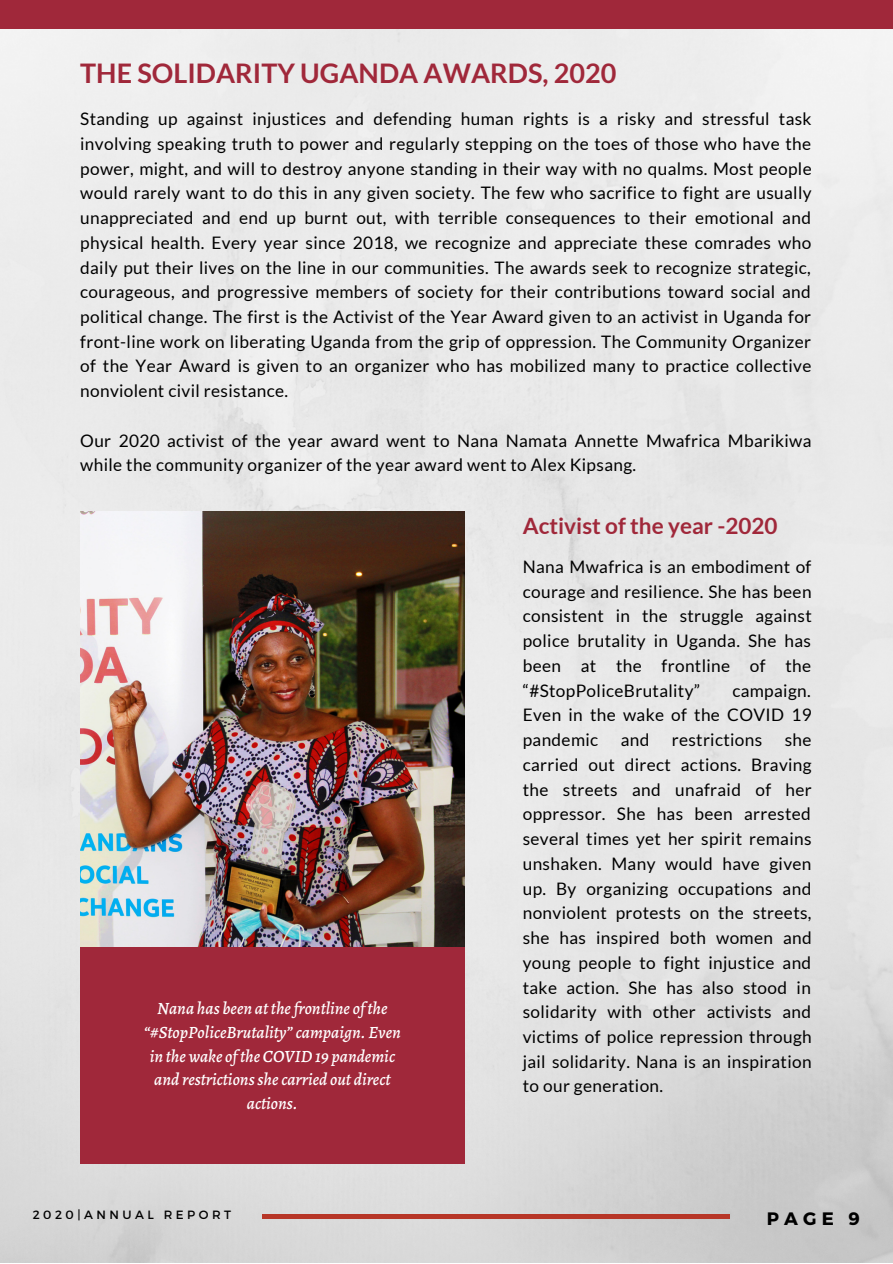
<style>
.page{position:relative;width:893px;height:1264px;background:#fff}
.page>*{position:absolute;margin:0;border:0;box-sizing:border-box;transform-origin:0 0}
.t1{font:700 27px "Lato";color:#a0283a}
.t2{font:700 22.5px "Lato";color:#a0283a}
.t3{font:700 18px "Montserrat";color:#000}
.t4{font:17.25px/24.8px "Lato";letter-spacing:.02em;color:#000;text-align:justify}
.t5{font:italic 500 17.25px/23.5px "Alegreya";color:#fff;text-align:center}
.t6{font:12px "Montserrat";letter-spacing:.29em;color:#000}
</style>
<div class="page">
<img style="left:0;top:28px;width:892px;height:1234px">
<div style="left:0;top:0;width:892px;height:28px;background:#a0283a"></div>
<div style="left:80px;top:917px;width:385px;height:246px;background:#a0283a"></div>
<img style="left:80px;top:511px;width:384px;height:435px">
<hr style="left:261px;top:1214px;width:468px;height:4px;background:#b73627">
<h1 class="t1" style="left:80px;top:57px;width:537px">THE SOLIDARITY UGANDA AWARDS, 2020</h1>
<p class="t4" style="left:80px;top:106px;width:733px">Standing up against injustices and defending human rights is a risky and stressful task involving speaking truth to power and regularly stepping on the toes of those who have the power, might, and will to destroy anyone standing in their way with no qualms. Most people would rarely want to do this in any given society. The few who sacrifice to fight are usually unappreciated and end up burnt out, with terrible consequences to their emotional and physical health. Every year since 2018, we recognize and appreciate these comrades who daily put their lives on the line in our communities. The awards seek to recognize strategic, courageous, and progressive members of society for their contributions toward social and political change. The first is the Activist of the Year Award given to an activist in Uganda for front-line work on liberating Uganda from the grip of oppression. The Community Organizer of the Year Award is given to an organizer who has mobilized many to practice collective nonviolent civil resistance.</p>
<p class="t4" style="left:80px;top:427px;width:732px">Our 2020 activist of the year award went to Nana Namata Annette Mwafrica Mbarikiwa while the community organizer of the year award went to Alex Kipsang.</p>
<p class="t5" style="left:144px;top:996px;width:258px">Nana has been at thefrontline of the “#StopPoliceBrutality” campaign. Even in the wake of the COVID 19 pandemic and restrictions she carried out direct actions.</p>
<h2 class="t2" style="left:522px;top:511px;width:256px">Activist of the year -2020</h2>
<p class="t4" style="left:522px;top:554px;width:290px">Nana Mwafrica is an embodiment of courage and resilience. She has been consistent in the struggle against police brutality in Uganda. She has been at the frontline of the “#StopPoliceBrutality”</p>
<p class="t4" style="left:522px;top:677px;width:290px;text-indent:209px">campaign.<br>Even in the wake of the COVID 19 pandemic</p>
<p class="t4" style="left:522px;top:727px;width:290px;text-indent:262px">she carried out direct actions. Braving the streets and unafraid of her oppressor. She has been arrested several times yet her spirit remains unshaken. Many would have given up. By organizing occupations and nonviolent protests on the streets, she has inspired both women and young people to fight injustice and take action. She has also stood in solidarity with other activists and victims of police repression through jail solidarity. Nana is an inspiration to our generation.</p>
<p class="t4" style="left:620px;top:727px;width:30px">and</p>
<p class="t4" style="left:671px;top:727px;width:92px">restrictions</p>
<p class="t6" style="left:33px;top:1206px;width:200px">2020|ANNUAL REPORT</p>
<p class="t3" style="left:766px;top:1206px;width:95px">PAGE 9</p>
</div>
